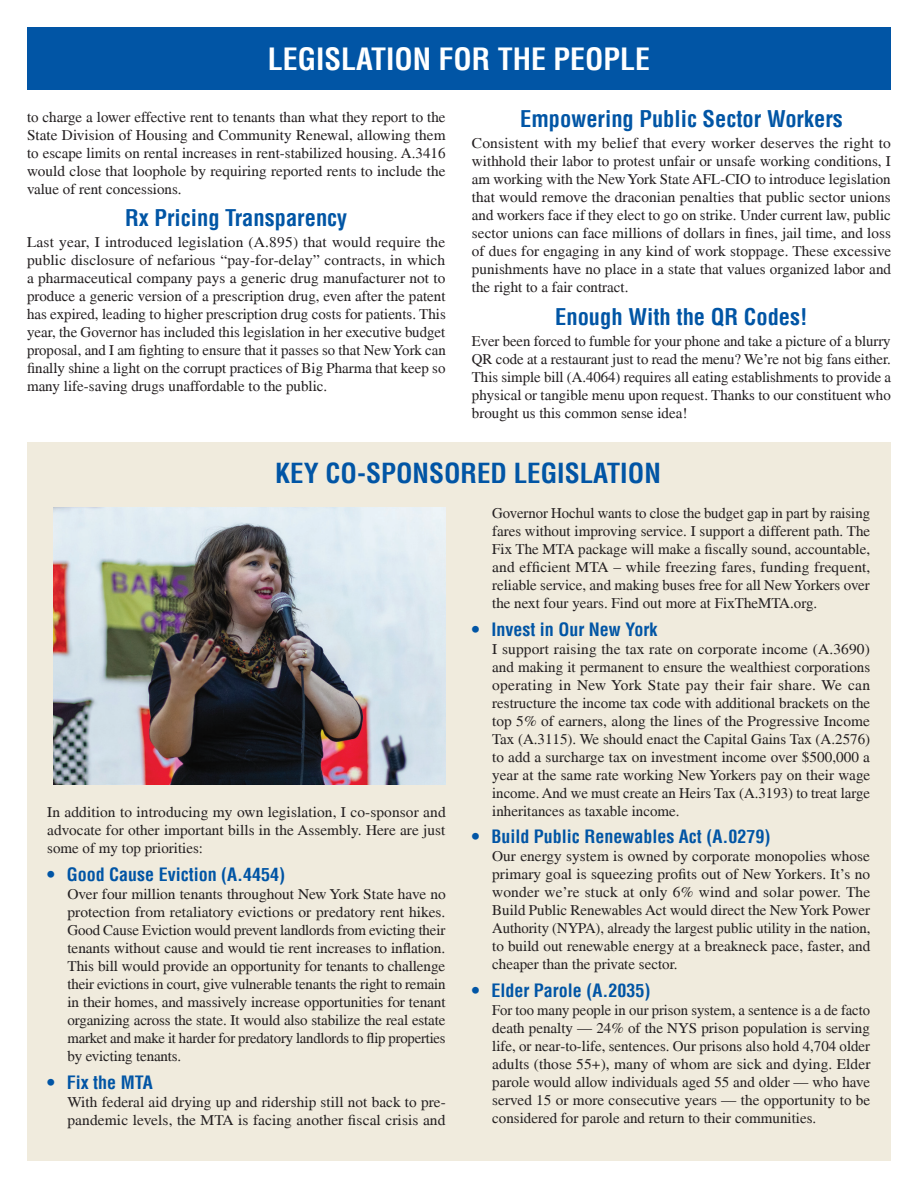
<style>
.page{position:relative;width:918px;height:1188px;background:#fff}
.page>*{position:absolute;margin:0;border:0;box-sizing:border-box;transform-origin:0 0}
.t1{font:700 condensed 30px "Helvetica";color:#fff}
.t2{font:700 condensed 27px "Helvetica";color:#0155a5}
.t3{font:700 condensed 22.5px "Helvetica";color:#0155a5}
.t4{font:700 condensed 18px "Helvetica";color:#0155a5}
.t5{font:15px/18px "Times";color:#231f20;text-align:justify}
</style>
<div class="page">
<div style="left:27px;top:443px;width:864px;height:718px;background:#f0ebdd"></div>
<div style="left:27px;top:27px;width:864px;height:63px;background:#0155a5"></div>
<img style="left:53px;top:508px;width:393px;height:277px">
<h1 class="t1" style="left:268px;top:44px;width:384px">LEGISLATION FOR THE PEOPLE</h1>
<h3 class="t3" style="left:520px;top:108px;width:324px">Empowering Public Sector Workers</h3>
<p class="t5" style="left:472px;top:135px;width:421px">Consistent with my belief that every worker deserves the right to withhold their labor to protest unfair or unsafe working conditions, I am working with the New York State AFL-CIO to introduce legislation that would remove the draconian penalties that public sector unions and workers face if they elect to go on strike. Under current law, public sector unions can face millions of dollars in fines, jail time, and loss of dues for engaging in any kind of work stoppage. These excessive punishments have no place in a state that values organized labor and the right to a fair contract.</p>
<h3 class="t3" style="left:555px;top:306px;width:254px">Enough With the QR Codes!</h3>
<p class="t5" style="left:472px;top:333px;width:421px">Ever been forced to fumble for your phone and take a picture of a blurry QR code at a restaurant just to read the menu? We’re not big fans either.<br>This simple bill (A.4064) requires all eating establishments to provide a physical or tangible menu upon request. Thanks to our constituent who brought us this common sense idea!</p>
<p class="t5" style="left:27px;top:109px;width:420px">to charge a lower effective rent to tenants than what they report to the State Division of Housing and Community Renewal, allowing them to escape limits on rental increases in rent-stabilized housing. A.3416 would close that loophole by requiring reported rents to include the value of rent concessions.</p>
<h3 class="t3" style="left:125px;top:207px;width:224px">Rx Pricing Transparency</h3>
<p class="t5" style="left:27px;top:234px;width:420px">Last year, I introduced legislation (A.895) that would require the public disclosure of nefarious “pay-for-delay” contracts, in which a pharmaceutical company pays a generic drug manufacturer not to produce a generic version of a prescription drug, even after the patent has expired, leading to higher prescription drug costs for patients. This year, the Governor has included this legislation in her executive budget proposal, and I am fighting to ensure that it passes so that New York can finally shine a light on the corrupt practices of Big Pharma that keep so many life-saving drugs unaffordable to the public.</p>
<h2 class="t2" style="left:275px;top:461px;width:387px">KEY CO-SPONSORED LEGISLATION</h2>
<p class="t5" style="left:47px;top:804px;width:400px">In addition to introducing my own legislation, I co-sponsor and advocate for other important bills in the Assembly. Here are just some of my top priorities:</p>
<p class="t4" style="left:47px;top:866px;width:239px">• Good Cause Eviction (A.4454)</p>
<p class="t5" style="left:68px;top:886px;width:380px">Over four million tenants throughout New York State have no protection from retaliatory evictions or predatory rent hikes.<br>Good Cause Eviction would prevent landlords from evicting their tenants without cause and would tie rent increases to inflation.<br>This bill would provide an opportunity for tenants to challenge their evictions in court, give vulnerable tenants the right to remain in their homes, and massively increase opportunities for tenant organizing across the state. It would also stabilize the real estate market and make it harder for predatory landlords to flip properties by evicting tenants.</p>
<p class="t4" style="left:47px;top:1073px;width:107px">• Fix the MTA</p>
<p class="t5" style="left:68px;top:1094px;width:380px">With federal aid drying up and ridership still not back to pre&shy;pandemic levels, the MTA is facing another fiscal crisis and</p>
<p class="t5" style="left:492px;top:505px;width:380px">Governor Hochul wants to close the budget gap in part by raising fares without improving service. I support a different path. The Fix The MTA package will make a fiscally sound, accountable, and efficient MTA – while freezing fares, funding frequent, reliable service, and making buses free for all New Yorkers over the next four years. Find out more at FixTheMTA.org.</p>
<p class="t4" style="left:472px;top:620px;width:187px">• Invest in Our New York</p>
<p class="t5" style="left:492px;top:641px;width:380px">I support raising the tax rate on corporate income (A.3690) and making it permanent to ensure the wealthiest corporations operating in New York State pay their fair share. We can restructure the income tax code with additional brackets on the top 5% of earners, along the lines of the Progressive Income Tax (A.3115). We should enact the Capital Gains Tax (A.2576) to add a surcharge tax on investment income over $500,000 a year at the same rate working New Yorkers pay on their wage income. And we must create an Heirs Tax (A.3193) to treat large inheritances as taxable income.</p>
<p class="t4" style="left:472px;top:828px;width:300px">• Build Public Renewables Act (A.0279)</p>
<p class="t5" style="left:492px;top:848px;width:380px">Our energy system is owned by corporate monopolies whose primary goal is squeezing profits out of New Yorkers. It’s no wonder we’re stuck at only 6% wind and solar power. The Build Public Renewables Act would direct the New York Power Authority (NYPA), already the largest public utility in the nation, to build out renewable energy at a breakneck pace, faster, and cheaper than the private sector.</p>
<p class="t4" style="left:472px;top:982px;width:180px">• Elder Parole (A.2035)</p>
<p class="t5" style="left:492px;top:1002px;width:380px">For too many people in our prison system, a sentence is a de facto death penalty — 24% of the NYS prison population is serving life, or near-to-life, sentences. Our prisons also hold 4,704 older adults (those 55+), many of whom are sick and dying. Elder parole would allow individuals aged 55 and older — who have served 15 or more consecutive years — the opportunity to be considered for parole and return to their communities.</p>
</div>
